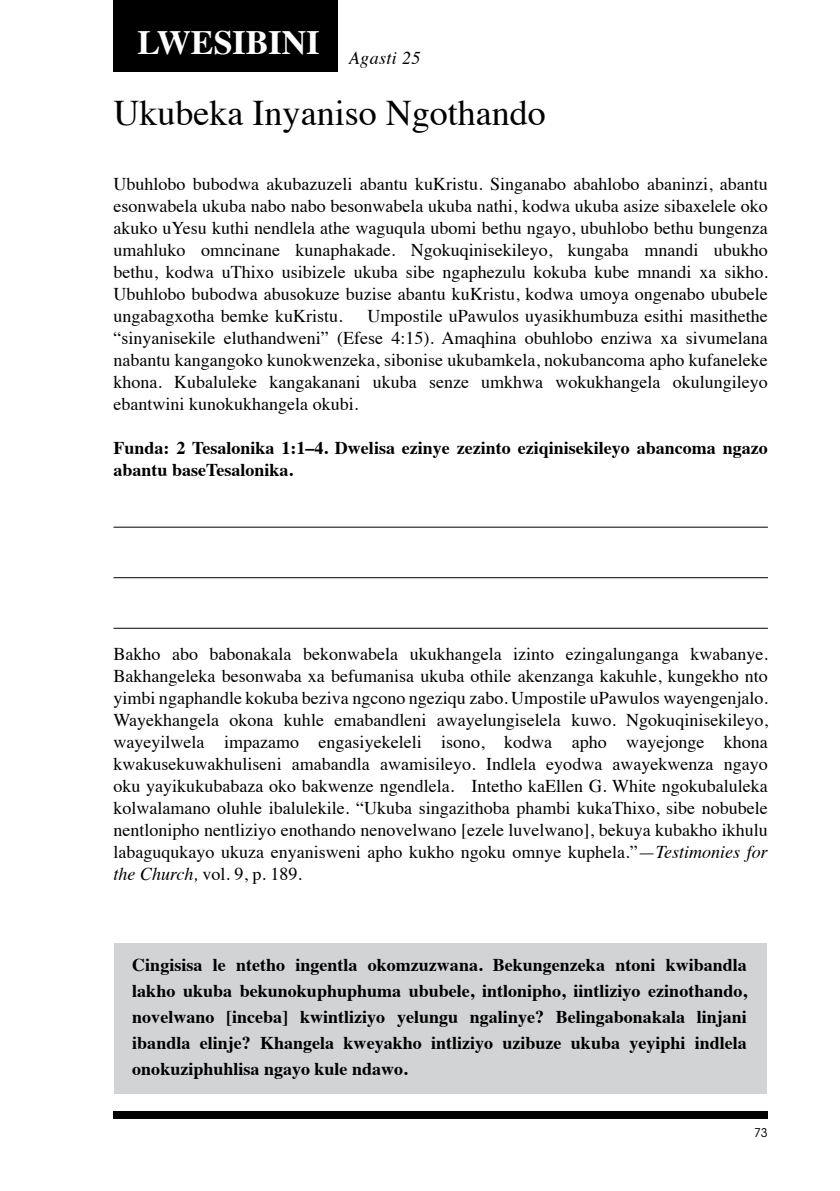
<style>
.page{position:relative;width:840px;height:1191px;background:#fff}
.page>*{position:absolute;margin:0;border:0;box-sizing:border-box;transform-origin:0 0}
.t1{font:36px "Times";color:#000}
.t2{font:700 34px "Times";color:#fff}
.t3{font:18px/22px "Times";color:#000;text-align:justify}
.t4{font:700 18px/26px "Times";color:#000}
.t5{font:12px "ITC Avant Garde Std";color:#000}
.s1{font-style:italic}
</style>
<div class="page">
<div style="left:113px;top:1111px;width:654px;height:8px;background:#000"></div>
<div style="left:114px;top:943px;width:652px;height:150px;background:#d1d3d4"></div>
<div style="left:113px;top:0;width:225px;height:71px;background:#000"></div>
<hr style="left:113px;top:526px;width:654px;height:1px;background:#000">
<hr style="left:113px;top:628px;width:654px;height:1px;background:#000">
<hr style="left:113px;top:577px;width:654px;height:1px;background:#000">
<h2 class="t2" style="left:137px;top:9px;width:284px">LWESIBINI <sub>Agasti</sub> <sub>25</sub></h2>
<h1 class="t1" style="left:113px;top:80px;width:433px">Ukubeka Inyaniso Ngothando</h1>
<p class="t3" style="left:113px;top:172px;width:655px">Ubuhlobo bubodwa akubazuzeli abantu kuKristu. Singanabo abahlobo abaninzi, abantu esonwabela ukuba nabo nabo besonwabela ukuba nathi, kodwa ukuba asize sibaxelele oko akuko uYesu kuthi nendlela athe waguqula ubomi bethu ngayo, ubuhlobo bethu bungenza umahluko omncinane kunaphakade. Ngokuqinisekileyo, kungaba mnandi ubukho bethu, kodwa uThixo usibizele ukuba sibe ngaphezulu kokuba kube mnandi xa sikho.<br>Ubuhlobo bubodwa abusokuze buzise abantu kuKristu, kodwa umoya ongenabo ububele ungabagxotha bemke kuKristu.</p>
<p class="t3" style="left:113px;top:304px;width:655px;text-indent:254px">Umpostile uPawulos uyasikhumbuza esithi masithethe “sinyanisekile eluthandweni” (Efese 4:15). Amaqhina obuhlobo enziwa xa sivumelana nabantu kangangoko kunokwenzeka, sibonise ukubamkela, nokubancoma apho kufaneleke khona. Kubaluleke kangakanani ukuba senze umkhwa wokukhangela okulungileyo ebantwini kunokukhangela okubi.</p>
<p class="t4" style="left:113px;top:435px;width:655px;line-height:22px">Funda: 2 Tesalonika 1:1–4. Dwelisa ezinye zezinto eziqinisekileyo abancoma ngazo abantu baseTesalonika.</p>
<p class="t3" style="left:113px;top:642px;width:655px">Bakho abo babonakala bekonwabela ukukhangela izinto ezingalunganga kwabanye.<br>Bakhangeleka besonwaba xa befumanisa ukuba othile akenzanga kakuhle, kungekho nto yimbi ngaphandle kokuba beziva ngcono ngeziqu zabo. Umpostile uPawulos wayengenjalo.<br>Wayekhangela okona kuhle emabandleni awayelungiselela kuwo. Ngokuqinisekileyo, wayeyilwela impazamo engasiyekeleli isono, kodwa apho wayejonge khona kwakusekuwakhuliseni amabandla awamisileyo. Indlela eyodwa awayekwenza ngayo oku yayikukubabaza oko bakwenze ngendlela. Intetho kaEllen G. White ngokubaluleka kolwalamano oluhle ibalulekile. “Ukuba singazithoba phambi kukaThixo, sibe nobubele nentlonipho nentliziyo enothando nenovelwano [ezele luvelwano], bekuya kubakho ikhulu labaguqukayo ukuza enyanisweni apho kukho ngoku omnye kuphela.”—<span class="s1">Testimonies for the Church,</span> vol. 9, p. 189.</p>
<p class="t4" style="left:132px;top:950px;width:615px;text-align:justify">Cingisisa le ntetho ingentla okomzuzwana. Bekungenzeka ntoni kwibandla lakho ukuba bekunokuphuphuma ububele, intlonipho, iintliziyo ezinothando, novelwano [inceba] kwintliziyo yelungu ngalinye? Belingabonakala linjani ibandla elinje? Khangela kweyakho intliziyo uzibuze ukuba yeyiphi indlela onokuziphuhlisa ngayo kule ndawo.</p>
<p class="t5" style="left:753px;top:1125px;width:15px">73</p>
</div>
